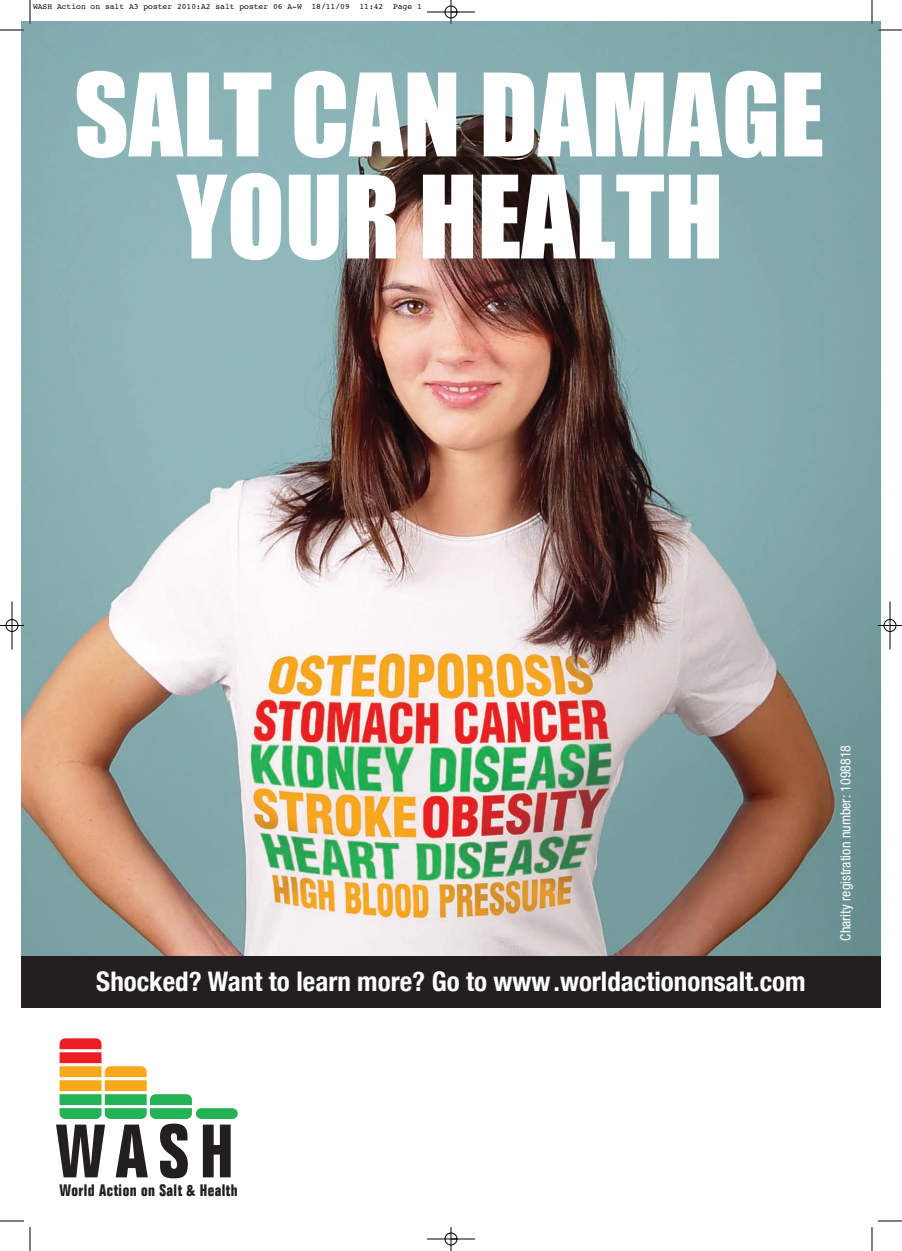
<style>
.page{position:relative;width:902px;height:1251px;background:#fff}
.page>*{position:absolute;margin:0;border:0;box-sizing:border-box;transform-origin:0 0}
.t1{font:106px/102.1px "Impact";color:#fff;text-align:center}
.t2{font:700 condensed 73.9px "Folio";color:#231f20;scale:.93 1}
.t3{font:700 condensed 27px "Helvetica Neue";color:#fff}
.t4{font:700 condensed 16.3px "Folio";letter-spacing:.03em;color:#231f20}
.t5{font:condensed 14px "Helvetica Neue";color:#fff}
.t6{font:8px "Courier";color:#000}
</style>
<div class="page">
<img style="left:21px;top:21px;width:859px;height:935px">
<div style="left:21px;top:956px;width:859px;height:51px;background:#231f20"></div>
<svg style="left:60px;top:1038px;width:178px;height:81px"></svg>
<svg style="left:30px;top:0;width:1px;height:24px"></svg>
<svg style="left:0;top:30px;width:24px;height:1px"></svg>
<svg style="left:872px;top:0;width:1px;height:24px"></svg>
<svg style="left:878px;top:30px;width:24px;height:1px"></svg>
<svg style="left:30px;top:1227px;width:1px;height:24px"></svg>
<svg style="left:0;top:1220px;width:24px;height:1px"></svg>
<svg style="left:872px;top:1227px;width:1px;height:24px"></svg>
<svg style="left:878px;top:1220px;width:24px;height:1px"></svg>
<div style="left:6px;top:619px;width:12px;height:13px;border:1px solid #fff;border-radius:50%"></div>
<div style="left:884px;top:619px;width:12px;height:13px;border:1px solid #fff;border-radius:50%"></div>
<hr style="left:427px;top:12px;width:48px;height:1px;background:#000">
<hr style="left:427px;top:1238px;width:48px;height:1px;background:#000">
<hr style="left:12px;top:601px;width:1px;height:48px;background:#000">
<hr style="left:890px;top:601px;width:1px;height:48px;background:#000">
<svg style="left:451px;top:0;width:1px;height:24px"></svg>
<svg style="left:451px;top:1227px;width:1px;height:24px"></svg>
<svg style="left:0;top:625px;width:24px;height:1px"></svg>
<svg style="left:878px;top:625px;width:24px;height:1px"></svg>
<div style="left:445px;top:6px;width:12px;height:12px;border:1px solid #000;border-radius:50%"></div>
<div style="left:445px;top:1232px;width:12px;height:13px;border:1px solid #000;border-radius:50%"></div>
<div style="left:6px;top:619px;width:12px;height:12px;border:1px solid #000;border-radius:50%"></div>
<div style="left:884px;top:619px;width:12px;height:12px;border:1px solid #000;border-radius:50%"></div>
<p class="t6" style="left:33px;top:3px;width:390px">WASH Action on salt A3 poster 2010:A2 salt poster 06 A-W 18/11/09 11:42 Page 1</p>
<h1 class="t1" style="left:74px;top:61px;width:751px">SALT CAN DAMAGE<br>YOUR HEALTH</h1>
<h3 class="t3" style="left:96px;top:965px;width:711px">Shocked? Want to learn more? Go to www.worldactiononsalt.com</h3>
<h3 class="t5" style="left:841px;top:940px;width:197px;rotate:-90deg">Charity registration number: 1098818</h3>
<h2 class="t2" style="left:56px;top:1124px;width:193px">WASH</h2>
<h3 class="t4" style="left:60px;top:1184px;width:180px">World Action on Salt &amp; Health</h3>
</div>
